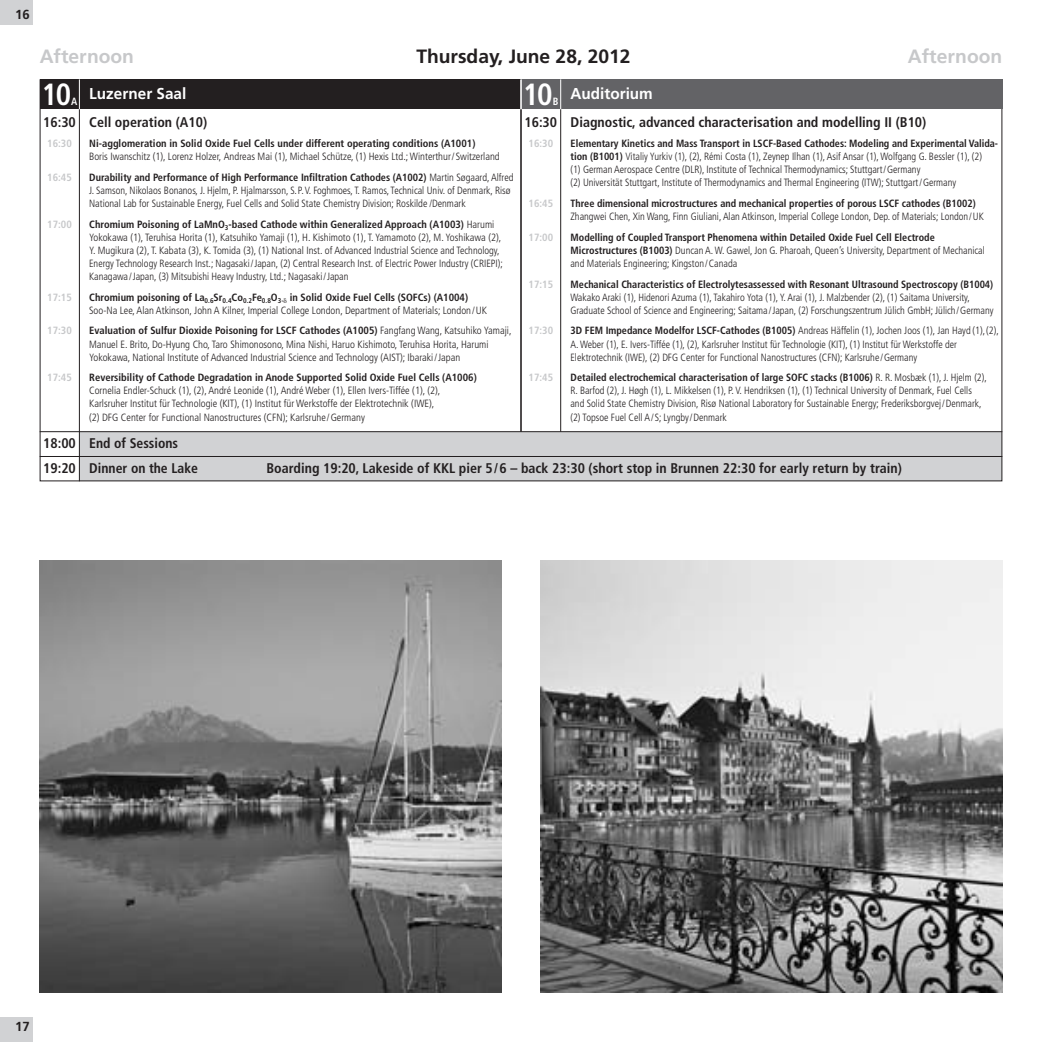
<style>
.page{position:relative;width:1042px;height:1042px;background:#fff}
.page>*{position:absolute;margin:0;border:0;box-sizing:border-box;transform-origin:0 0}
.t1{font:700 condensed 30.62px "Frutiger LT";color:#fff}
.t2{font:700 19.25px "Frutiger LT";color:#231f20}
.t3{font:700 19.25px "Frutiger LT";color:#c7c8ca}
.t4{font:700 15.75px "Frutiger LT";color:#fff}
.t5{font:700 condensed 14px "Frutiger LT";color:#231f20}
.t6{font:700 13.12px "Frutiger LT";color:#231f20}
.t7{font:300 condensed 10.5px/13.1px "Frutiger LT";color:#231f20}
.t8{font:700 condensed 10.5px "Frutiger LT";color:#231f20}
.t9{font:700 condensed 10.5px "Frutiger LT";color:#c7c8ca}
.t10{font:700 condensed 10.5px "Frutiger LT";color:#fff}
.s1{font-weight:700}
</style>
<div class="page">
<div style="left:79px;top:432px;width:923px;height:24px;background:#d1d2d4"></div>
<div style="left:0;top:0;width:32px;height:25px;background:#d1d2d4"></div>
<div style="left:0;top:1017px;width:32px;height:25px;background:#d1d2d4"></div>
<div style="left:79px;top:456px;width:923px;height:25px;background:#d1d2d4"></div>
<div style="left:561px;top:79px;width:441px;height:30px;background:#636366"></div>
<div style="left:40px;top:79px;width:39px;height:30px;background:#231f20"></div>
<div style="left:79px;top:79px;width:442px;height:30px;background:#231f20"></div>
<hr style="left:79px;top:109px;width:1px;height:372px;background:#231f20">
<hr style="left:40px;top:456px;width:962px;height:1px;background:#231f20">
<hr style="left:40px;top:431px;width:962px;height:1px;background:#231f20">
<hr style="left:520px;top:109px;width:2px;height:323px;background:#231f20">
<hr style="left:560px;top:109px;width:1px;height:323px;background:#231f20">
<hr style="left:79px;top:79px;width:1px;height:30px;background:#fff">
<div style="left:521px;top:79px;width:40px;height:30px;background:#636366"></div>
<hr style="left:560px;top:79px;width:1px;height:30px;background:#fff">
<hr style="left:520px;top:79px;width:2px;height:30px;background:#fff">
<img style="left:40px;top:561px;width:461px;height:431px">
<img style="left:541px;top:561px;width:461px;height:431px">
<p class="t6" style="left:15px;top:9px;width:16px">16</p>
<h2 class="t3" style="left:40px;top:49px;width:96px">Afternoon</h2>
<h2 class="t2" style="left:416px;top:49px;width:215px">Thursday, June 28, 2012</h2>
<h2 class="t3" style="left:908px;top:49px;width:96px">Afternoon</h2>
<h1 class="t1" style="left:42px;top:82px;width:31px">10</h1>
<h3 class="t4" style="left:570px;top:87px;width:84px">Auditorium</h3>
<h1 class="t1" style="left:523px;top:82px;width:31px">10</h1>
<h3 class="t4" style="left:71px;top:87px;width:117px"><sub>A</sub> Luzerner Saal</h3>
<h3 class="t5" style="left:43px;top:116px;width:165px">16:30 Cell operation (A10)</h3>
<p class="t9" style="left:47px;top:139px;width:26px">16:30</p>
<p class="t8" style="left:89px;top:139px;width:388px">Ni-agglomeration in Solid Oxide Fuel Cells under different operating conditions (A1001)</p>
<p class="t7" style="left:89px;top:151px;width:412px">Boris Iwanschitz (1), Lorenz Holzer, Andreas Mai (1), Michael Schütze, (1) Hexis Ltd.; Winterthur/Switzerland</p>
<p class="t9" style="left:47px;top:173px;width:26px">16:45</p>
<p class="t7" style="left:89px;top:171px;width:426px"><span class="s1">Durability and Performance of High Performance Infiltration Cathodes (A1002)</span> Martin Søgaard, Alfred<br>J. Samson, Nikolaos Bonanos, J. Hjelm, P. Hjalmarsson, S.P.V. Foghmoes, T. Ramos, Technical Univ. of Denmark, Risø<br>National Lab for Sustainable Energy, Fuel Cells and Solid State Chemistry Division; Roskilde /Denmark</p>
<p class="t9" style="left:47px;top:220px;width:26px">17:00</p>
<p class="t7" style="left:89px;top:218px;width:415px"><span class="s1">Chromium Poisoning of LaMnO</span><sub>3</sub><span class="s1">-based Cathode within Generalized Approach (A1003)</span> Harumi Yokokawa (1), Teruhisa Horita (1), Katsuhiko Yamaji (1), H. Kishimoto (1), T. Yamamoto (2), M. Yoshikawa (2), Y. Mugikura (2), T. Kabata (3), K. Tomida (3), (1) National Inst. of Advanced Industrial Science and Technology, Energy Technology Research Inst.; Nagasaki/Japan, (2) Central Research Inst. of Electric Power Industry (CRIEPI); Kanagawa/Japan, (3) Mitsubishi Heavy Industry, Ltd.; Nagasaki/Japan</p>
<p class="t9" style="left:47px;top:293px;width:26px">17:15</p>
<p class="t7" style="left:89px;top:291px;width:399px"><span class="s1">Chromium poisoning of La</span><sub>0.6</sub><span class="s1">Sr</span><sub>0.4</sub><span class="s1">Co</span><sub>0.2</sub><span class="s1">Fe</span><sub>0.8</sub><span class="s1">O</span><sub>3-</sub><sub>-</sub> <span class="s1">in Solid Oxide Fuel Cells (SOFCs) (A1004)<br></span>Soo-Na Lee, Alan Atkinson, John A Kilner, Imperial College London, Department of Materials; London/UK</p>
<p class="t9" style="left:47px;top:326px;width:26px">17:30</p>
<p class="t7" style="left:89px;top:325px;width:424px"><span class="s1">Evaluation of Sulfur Dioxide Poisoning for LSCF Cathodes (A1005)</span> Fangfang Wang, Katsuhiko Yamaji,<br>Manuel E. Brito, Do-Hyung Cho, Taro Shimonosono, Mina Nishi, Haruo Kishimoto, Teruhisa Horita, Harumi<br>Yokokawa, National Institute of Advanced Industrial Science and Technology (AIST); Ibaraki/Japan</p>
<p class="t9" style="left:47px;top:373px;width:26px">17:45</p>
<p class="t8" style="left:89px;top:373px;width:389px">Reversibility of Cathode Degradation in Anode Supported Solid Oxide Fuel Cells (A1006)</p>
<p class="t7" style="left:89px;top:385px;width:353px">Cornelia Endler-Schuck (1), (2), André Leonide (1), André Weber (1), Ellen Ivers-Tiffée (1), (2),<br>Karlsruher Institut für Technologie (KIT), (1) Institut für Werkstoffe der Elektrotechnik (IWE), (2) DFG Center for Functional Nanostructures (CFN); Karlsruhe/Germany</p>
<p class="t10" style="left:553px;top:98px;width:7px">B</p>
<h3 class="t5" style="left:524px;top:116px;width:403px">16:30 Diagnostic, advanced characterisation and modelling II (B10)</h3>
<p class="t9" style="left:528px;top:139px;width:26px">16:30</p>
<p class="t7" style="left:570px;top:138px;width:429px"><span class="s1">Elementary Kinetics and Mass Transport in LSCF-Based Cathodes: Modeling and Experimental Valida&shy;tion (B1001)</span> Vitaliy Yurkiv (1), (2), Rémi Costa (1), Zeynep Ilhan (1), Asif Ansar (1), Wolfgang G. Bessler (1), (2)<br>(1) German Aerospace Centre (DLR), Institute of Technical Thermodynamics; Stuttgart/Germany<br>(2) Universität Stuttgart, Institute of Thermodynamics and Thermal Engineering (ITW); Stuttgart/Germany</p>
<p class="t9" style="left:528px;top:199px;width:26px">16:45</p>
<p class="t8" style="left:570px;top:199px;width:407px">Three dimensional microstructures and mechanical properties of porous LSCF cathodes (B1002)</p>
<p class="t7" style="left:570px;top:211px;width:415px">Zhangwei Chen, Xin Wang, Finn Giuliani, Alan Atkinson, Imperial College London, Dep. of Materials; London/UK</p>
<p class="t9" style="left:528px;top:233px;width:26px">17:00</p>
<p class="t7" style="left:570px;top:231px;width:416px"><span class="s1">Modelling of Coupled Transport Phenomena within Detailed Oxide Fuel Cell Electrode<br>Microstructures (B1003)</span> Duncan A. W. Gawel, Jon G. Pharoah, Queen’s University, Department of Mechanical and Materials Engineering; Kingston/Canada</p>
<p class="t9" style="left:528px;top:280px;width:26px">17:15</p>
<p class="t8" style="left:570px;top:280px;width:424px">Mechanical Characteristics of Electrolytesassessed with Resonant Ultrasound Spectroscopy (B1004)</p>
<p class="t7" style="left:570px;top:291px;width:424px">Wakako Araki (1), Hidenori Azuma (1), Takahiro Yota (1), Y. Arai (1), J. Malzbender (2), (1) Saitama University,<br>Graduate School of Science and Engineering; Saitama/Japan, (2) Forschungszentrum Jülich GmbH; Jülich/Germany</p>
<p class="t9" style="left:528px;top:326px;width:26px">17:30</p>
<p class="t7" style="left:570px;top:325px;width:430px"><span class="s1">3D FEM Impedance Modelfor LSCF-Cathodes (B1005)</span> Andreas Häffelin (1), Jochen Joos (1), Jan Hayd (1),(2),<br>A. Weber (1), E. Ivers-Tiffée (1), (2), Karlsruher Institut für Technologie (KIT), (1) Institut für Werkstoffe der<br>Elektrotechnik (IWE), (2) DFG Center for Functional Nanostructures (CFN); Karlsruhe/Germany</p>
<p class="t9" style="left:528px;top:373px;width:26px">17:45</p>
<p class="t7" style="left:570px;top:372px;width:418px"><span class="s1">Detailed electrochemical characterisation of large SOFC stacks (B1006)</span> R. R. Mosbæk (1), J. Hjelm (2), R. Barfod (2), J. Høgh (1), L. Mikkelsen (1), P. V. Hendriksen (1), (1) Technical University of Denmark, Fuel Cells and Solid State Chemistry Division, Risø National Laboratory for Sustainable Energy; Frederiksborgvej/Denmark, (2) Topsoe Fuel Cell A/S; Lyngby/Denmark</p>
<h3 class="t5" style="left:43px;top:437px;width:34px">18:00</h3>
<h3 class="t5" style="left:43px;top:462px;width:34px">19:20</h3>
<h3 class="t5" style="left:89px;top:437px;width:90px">End of Sessions</h3>
<h3 class="t5" style="left:89px;top:462px;width:110px">Dinner on the Lake</h3>
<h3 class="t5" style="left:266px;top:462px;width:637px">Boarding 19:20, Lakeside of KKL pier 5/6 – back 23:30 (short stop in Brunnen 22:30 for early return by train)</h3>
<p class="t6" style="left:15px;top:1021px;width:16px">17</p>
</div>
